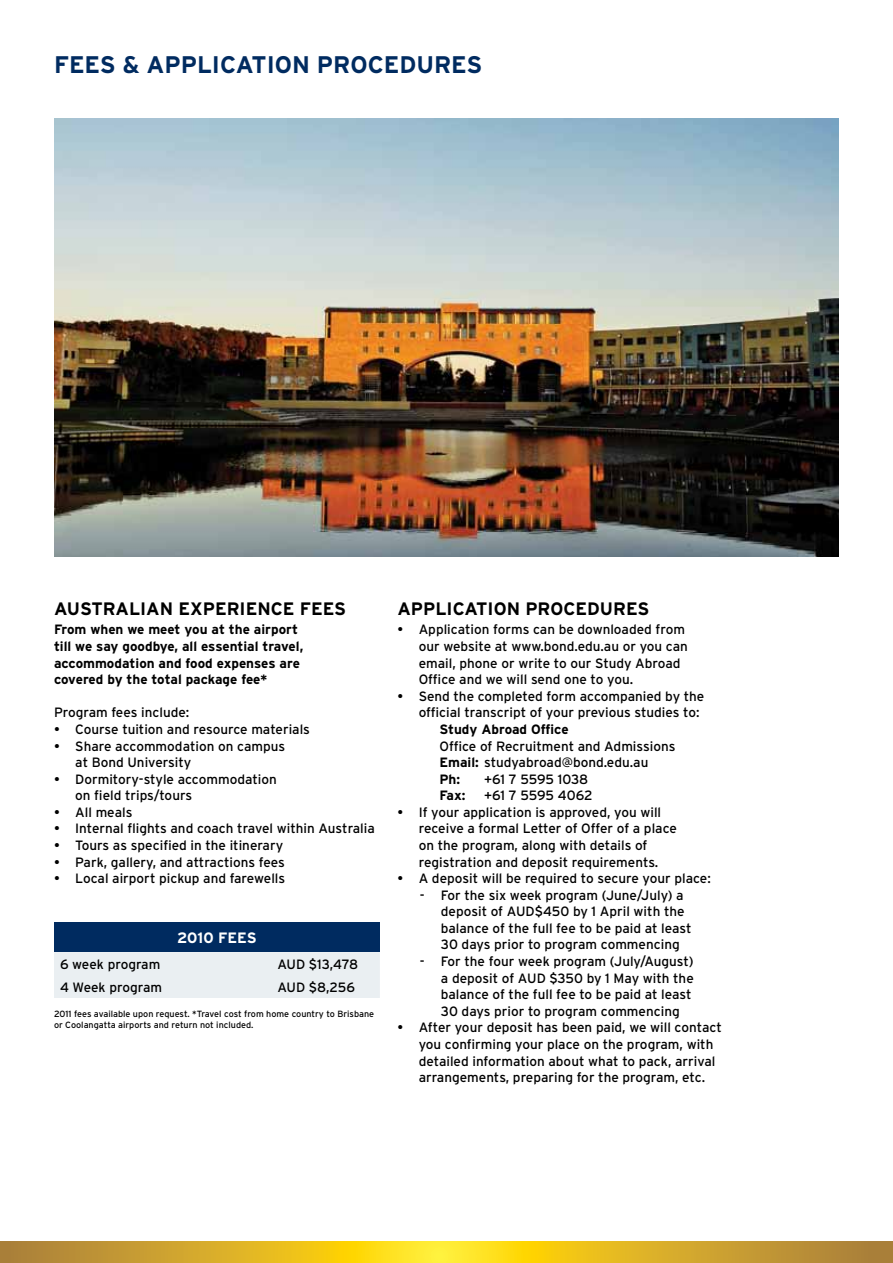
<style>
.page{position:relative;width:893px;height:1263px;background:#fff}
.page>*{position:absolute;margin:0;border:0;box-sizing:border-box;transform-origin:0 0}
.t1{font:700 24px "Interstate";color:#002b60}
.t2{font:700 18px "Interstate";color:#000}
.t3{font:700 15px "Interstate";color:#fff}
.t4{font:13.5px/16.6px "Interstate";color:#000}
.t5{font:700 13.5px/16.6px "Interstate";color:#000}
.t6{font:9px/10.8px "Interstate";color:#000}
.s1{font-weight:700}
</style>
<div class="page">
<div style="left:54px;top:922px;width:326px;height:30px;background:#002b60"></div>
<div style="left:54px;top:952px;width:326px;height:46px;background:#eaeff2"></div>
<img style="left:54px;top:119px;width:785px;height:437px">
<svg style="left:0;top:1242px;width:893px;height:21px;background:#d9b128"></svg>
<h1 class="t1" style="left:54px;top:52px;width:16px">Fees</h1>
<h1 class="t1" style="left:123px;top:52px;width:41px">&amp; app</h1>
<h1 class="t1" style="left:197px;top:52px;width:269px">lication procedu res</h1>
<h2 class="t2" style="left:54px;top:598px;width:294px">AUSTRALIAN EXPERI ENCE FEES</h2>
<p class="t5" style="left:54px;top:621px;width:251px">From when we meet you at the airport till we say goodbye, all essential travel, accommodation and food expenses are covered by the total package fee*</p>
<p class="t4" style="left:54px;top:704px;width:137px">Program fees include:</p>
<p class="t4" style="left:54px;top:721px;width:257px">• Course tuition and resource materials</p>
<p class="t4" style="left:75px;top:737px;width:211px;text-indent:-21px">• Share accommodation on campus at Bond University</p>
<p class="t4" style="left:75px;top:770px;width:203px;text-indent:-21px">• Dormitory-style accommodation on field trips/tours</p>
<p class="t4" style="left:54px;top:804px;width:80px">• All meals</p>
<p class="t4" style="left:54px;top:820px;width:322px">• Internal flights and coach travel within Australia</p>
<p class="t4" style="left:54px;top:837px;width:231px">• Tours as specified in the itinerary</p>
<p class="t4" style="left:54px;top:853px;width:232px">• Park, gallery, and attractions fees</p>
<p class="t4" style="left:54px;top:870px;width:233px">• Local airport pickup and farewells</p>
<p class="t3" style="left:177px;top:930px;width:81px">2010 FEES</p>
<p class="t4" style="left:60px;top:956px;width:102px">6 week program</p>
<p class="t4" style="left:277px;top:956px;width:82px">AUD $13,478</p>
<p class="t4" style="left:60px;top:979px;width:104px">4 Week program</p>
<p class="t4" style="left:277px;top:979px;width:79px">AUD $8,256</p>
<p class="t6" style="left:54px;top:1009px;width:322px">2011 fees available upon request. *Travel cost from home country to Brisbane or Coolangatta airports and return not included.</p>
<h2 class="t2" style="left:397px;top:598px;width:253px">APPLICATION PROCEDURES</h2>
<p class="t4" style="left:419px;top:621px;width:271px;text-indent:-21px">• Application forms can be downloaded from our website at www.bond.edu.au or you can email, phone or write to our Study Abroad Office and we will send one to you.</p>
<p class="t4" style="left:419px;top:688px;width:287px;text-indent:-21px">• Send the completed form accompanied by the official transcript of your previous studies to:</p>
<p class="t5" style="left:439px;top:721px;width:131px">Study Abroad Office</p>
<p class="t4" style="left:439px;top:737px;width:238px">Office of Recruitment and Admissions<br><span class="s1">Email:</span> studyabroad@bond.edu.au<br><span class="s1">Ph:</span></p>
<p class="t4" style="left:484px;top:770px;width:106px">+61 7 5595 1038</p>
<p class="t5" style="left:439px;top:787px;width:28px">Fax:</p>
<p class="t4" style="left:484px;top:787px;width:110px">+61 7 5595 4062</p>
<p class="t4" style="left:419px;top:804px;width:260px;text-indent:-21px">• If your application is approved, you will receive a formal Letter of Offer of a place on the program, along with details of registration and deposit requirements.</p>
<p class="t4" style="left:397px;top:870px;width:315px">• A deposit will be required to secure your place:</p>
<p class="t4" style="left:441px;top:886px;width:252px;text-indent:-21px">- For the six week program (June/July) a deposit of AUD$450 by 1 April with the balance of the full fee to be paid at least 30 days prior to program commencing</p>
<p class="t4" style="left:441px;top:953px;width:254px;text-indent:-21px">- For the four week program (July/August) a deposit of AUD $350 by 1 May with the balance of the full fee to be paid at least 30 days prior to program commencing</p>
<p class="t4" style="left:419px;top:1019px;width:305px;text-indent:-21px">• After your deposit has been paid, we will contact you confirming your place on the program, with detailed information about what to pack, arrival arrangements, preparing for the program, etc.</p>
</div>
